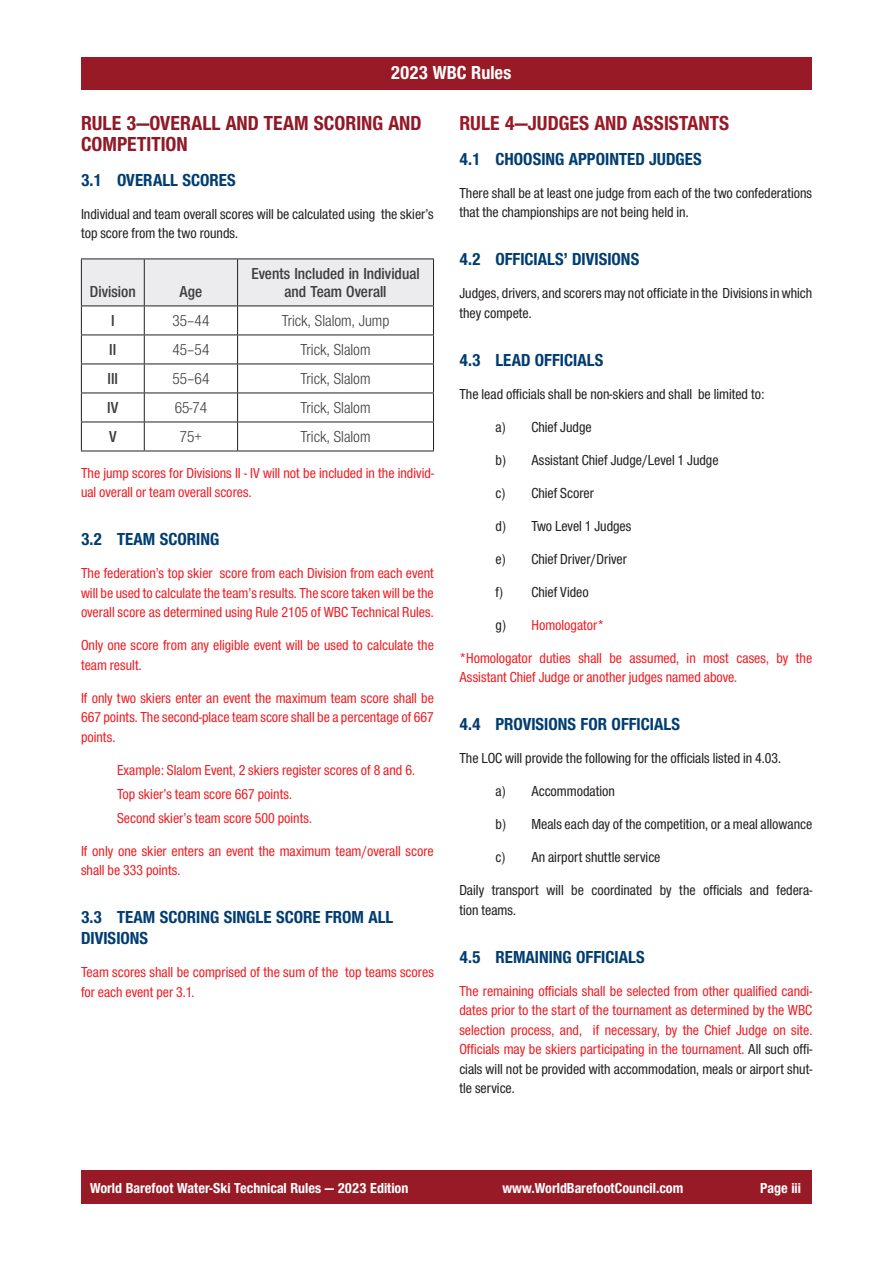
<style>
.page{position:relative;width:893px;height:1263px;background:#fff}
.page>*{position:absolute;margin:0;border:0;box-sizing:border-box;transform-origin:0 0}
.APPENDIX_RULE_SUBSEC{font:700 21px/21px "Nimbus San Nov Con";color:#901927}
.APPENDIX_RULE_SUBSEC-2{font:700 21px "Nimbus San Nov Con";color:#981a26}
.t1{font:700 19.5px "Nimbus San Nov Con";color:#fff}
.APPENDIX_SUBSECTION{font:700 18px/21px "Nimbus San Nov Con";color:#003d71}
.APPENDIX_SUBSECTION-2{font:700 18px "Nimbus San Nov Con";color:#013c70}
.table-text-centered{font:16.5px "Nimbus San Nov Con";color:#3e3e3f}
.table-subtitle{font:16.5px/18px "Nimbus San Nov Con Sem Bol";color:#3e3e3f;text-align:center}
.BODY{font:500 15px/19.5px "Nimbus San Nov Con";color:#ee1d23}
.BODY-2{font:500 15px/19.5px "Nimbus San Nov Con";color:#231f20}
.BODY__1___2{font:500 15px "Nimbus San Nov Con";color:#231f20}
.BODY__A___B__second{font:500 15px "Nimbus San Nov Con";color:#ee1d23}
.t2{font:700 15px "Nimbus San Nov Con";color:#fff}
.BODY__1___2-2{font:500 15px "Nimbus San Nov Con";color:#ee1d23}
.s1{color:#013c70}
.s2{color:#003d71}
.s3{color:#231f20}
</style>
<div class="page">
<div style="left:81px;top:57px;width:731px;height:32px;background:#981a26"></div>
<div style="left:81px;top:1170px;width:731px;height:34px;background:#981a26"></div>
<hr style="left:81px;top:451px;width:63px;height:1px;background:#231f20">
<hr style="left:144px;top:451px;width:94px;height:1px;background:#231f20">
<hr style="left:238px;top:451px;width:196px;height:1px;background:#231f20">
<svg style="left:81px;top:259px;width:353px;height:192px"></svg>
<h2 class="t1" style="left:391px;top:61px;width:122px">2023 WBC Rules</h2>
<p class="APPENDIX_RULE_SUBSEC" style="left:81px;top:113px;width:342px">RULE 3—OVERALL AND TEAM SCORING AND<br>COMPETITION</p>
<p class="APPENDIX_SUBSECTION" style="left:81px;top:169px;width:156px"><span class="s1">3.1</span> OVERALL SCORES</p>
<p class="BODY-2" style="left:81px;top:204px;width:354px">Individual and team overall scores will be calculated using the skier’s top score from the two rounds.</p>
<p class="table-subtitle" style="left:90px;top:282px;width:47px">Division</p>
<p class="table-subtitle" style="left:180px;top:282px;width:24px">Age</p>
<p class="table-subtitle" style="left:251px;top:264px;width:170px">Events Included in Individual and Team Overall</p>
<p class="table-subtitle" style="left:111px;top:311px;width:5px">I</p>
<p class="table-text-centered" style="left:172px;top:311px;width:38px">35–44</p>
<p class="table-text-centered" style="left:282px;top:311px;width:109px">Trick, Slalom, Jump</p>
<p class="table-subtitle" style="left:109px;top:340px;width:9px">II</p>
<p class="table-text-centered" style="left:172px;top:340px;width:38px">45–54</p>
<p class="table-text-centered" style="left:301px;top:340px;width:71px">Trick, Slalom</p>
<p class="table-subtitle" style="left:108px;top:369px;width:12px">III</p>
<p class="table-text-centered" style="left:172px;top:369px;width:38px">55–64</p>
<p class="table-text-centered" style="left:301px;top:369px;width:71px">Trick, Slalom</p>
<p class="table-subtitle" style="left:107px;top:399px;width:13px">IV</p>
<p class="table-text-centered" style="left:175px;top:398px;width:34px">65-74</p>
<p class="table-text-centered" style="left:301px;top:398px;width:71px">Trick, Slalom</p>
<p class="table-subtitle" style="left:109px;top:428px;width:9px">V</p>
<p class="table-text-centered" style="left:180px;top:427px;width:24px">75+</p>
<p class="table-text-centered" style="left:301px;top:427px;width:71px">Trick, Slalom</p>
<p class="BODY" style="left:81px;top:463px;width:354px">The jump scores for Divisions II - IV will not be included in the individ&shy;ual overall or team overall scores.</p>
<p class="APPENDIX_SUBSECTION" style="left:81px;top:529px;width:140px"><span class="s1">3.2</span> TEAM SCORING</p>
<p class="BODY" style="left:81px;top:563px;width:354px;text-align:justify">The federation’s top skier score from each Division from each event will be used to calculate the team’s results. The score taken will be the overall score as determined using Rule 2105 of WBC Technical Rules.</p>
<p class="BODY" style="left:81px;top:635px;width:354px">Only one score from any eligible event will be used to calculate the team result.</p>
<p class="BODY" style="left:81px;top:688px;width:354px;text-align:justify">If only two skiers enter an event the maximum team score shall be 667 points. The second-place team score shall be a percentage of 667 points.</p>
<p class="BODY__A___B__second" style="left:117px;top:761px;width:299px">Example: Slalom Event, 2 skiers register scores of 8 and 6.</p>
<p class="BODY__A___B__second" style="left:117px;top:785px;width:177px">Top skier’s team score 667 points.</p>
<p class="BODY__A___B__second" style="left:117px;top:809px;width:197px">Second skier’s team score 500 points.</p>
<p class="BODY" style="left:81px;top:841px;width:354px">If only one skier enters an event the maximum team/overall score shall be 333 points.</p>
<p class="APPENDIX_SUBSECTION" style="left:81px;top:907px;width:314px"><span class="s1">3.3</span> TEAM SCORING SINGLE SCORE FROM ALL<br>DIVISIONS</p>
<p class="BODY" style="left:81px;top:962px;width:354px">Team scores shall be comprised of the sum of the top teams scores for each event per 3.1.</p>
<p class="APPENDIX_RULE_SUBSEC-2" style="left:459px;top:111px;width:271px">RULE 4—JUDGES AND ASSISTANTS</p>
<p class="APPENDIX_SUBSECTION" style="left:459px;top:148px;width:244px"><span class="s1">4.1</span> CHOOSING APPOINTED JUDGES</p>
<p class="BODY-2" style="left:459px;top:183px;width:354px">There shall be at least one judge from each of the two confederations that the championships are not being held in.</p>
<p class="APPENDIX_SUBSECTION" style="left:459px;top:249px;width:181px"><span class="s1">4.2</span> OFFICIALS’ DIVISIONS</p>
<p class="BODY-2" style="left:459px;top:284px;width:354px">Judges, drivers, and scorers may not officiate in the Divisions in which they compete.</p>
<p class="APPENDIX_SUBSECTION-2" style="left:459px;top:349px;width:146px">4.3 <span class="s2">LEAD</span> OFFICIALS</p>
<p class="BODY-2" style="left:459px;top:384px;width:307px">The lead officials shall be non-skiers and shall be limited to:</p>
<p class="BODY__1___2" style="left:495px;top:418px;width:98px">a) Chief Judge</p>
<p class="BODY__1___2" style="left:495px;top:451px;width:225px">b) Assistant Chief Judge/Level 1 Judge</p>
<p class="BODY__1___2" style="left:495px;top:484px;width:100px">c) Chief Scorer</p>
<p class="BODY__1___2" style="left:495px;top:517px;width:138px">d) Two Level 1 Judges</p>
<p class="BODY__1___2" style="left:495px;top:550px;width:133px">e) Chief Driver/Driver</p>
<p class="BODY__1___2" style="left:495px;top:583px;width:95px">f) Chief Video</p>
<p class="BODY__1___2-2" style="left:495px;top:616px;width:110px"><span class="s3">g)</span> Homologator*</p>
<p class="BODY" style="left:459px;top:648px;width:354px">*Homologator duties shall be assumed, in most cases, by the<br>Assistant Chief Judge or another judges named above.</p>
<p class="APPENDIX_SUBSECTION" style="left:459px;top:714px;width:222px"><span class="s1">4.4</span> PROVISIONS FOR OFFICIALS</p>
<p class="BODY-2" style="left:459px;top:749px;width:323px">The LOC will provide the following for the officials listed in 4.03.</p>
<p class="BODY__1___2" style="left:495px;top:783px;width:121px">a) Accommodation</p>
<p class="BODY__1___2" style="left:495px;top:816px;width:318px">b) Meals each day of the competition, or a meal allowance</p>
<p class="BODY__1___2" style="left:495px;top:849px;width:167px">c) An airport shuttle service</p>
<p class="BODY-2" style="left:459px;top:881px;width:354px">Daily transport will be coordinated by the officials and federa&shy;tion teams.</p>
<p class="APPENDIX_SUBSECTION" style="left:459px;top:946px;width:187px"><span class="s1">4.5</span> REMAINING OFFICIALS</p>
<p class="BODY" style="left:459px;top:981px;width:354px;text-align:justify">The remaining officials shall be selected from other qualified candi&shy;dates prior to the start of the tournament as determined by the WBC selection process, and, if necessary, by the Chief Judge on site.<br>Officials may be skiers participating in the tournament. <span class="s3">All such offi&shy;cials will not be provided with accommodation, meals or airport shut&shy;tle service.</span></p>
<p class="t2" style="left:90px;top:1179px;width:320px">World Barefoot Water-Ski Technical Rules — 2023 Edition</p>
<p class="t2" style="left:502px;top:1179px;width:182px">www.WorldBarefootCouncil.com</p>
<p class="t2" style="left:760px;top:1179px;width:42px">Page iii</p>
</div>
